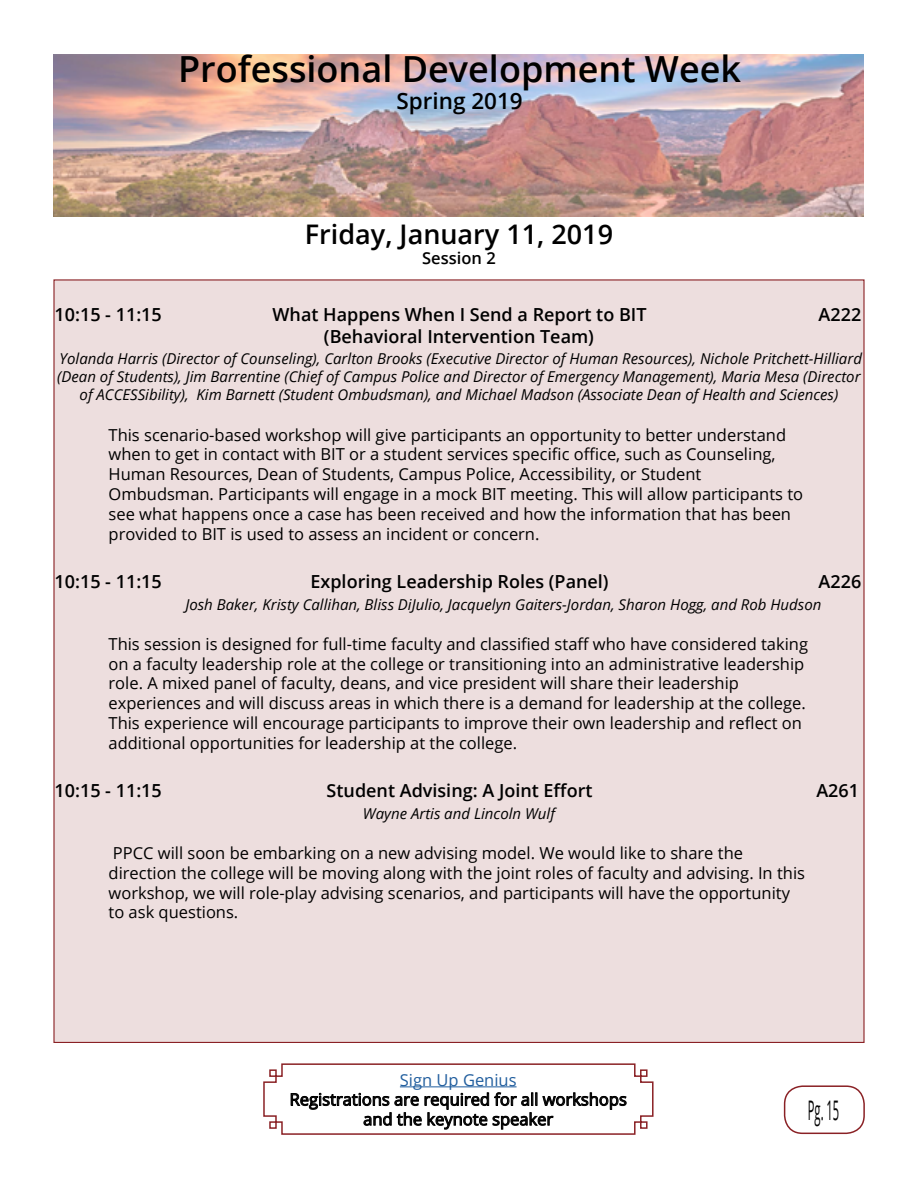
<style>
.page{position:relative;width:918px;height:1188px;background:#fff}
.page>*{position:absolute;margin:0;border:0;box-sizing:border-box;transform-origin:0 0}
.t1{font:600 36px "Open Sans";color:#000}
.t2{font:600 27px "Open Sans";color:#000}
.t3{font:27px "Open Sans";color:#000;scale:.41 1}
.t4{font:600 22.5px "Open Sans";color:#000}
.t5{font:600 18px "Open Sans";color:#000}
.t6{font:16.5px/19.8px "Open Sans";color:#000}
.t7{font:16.5px "Open Sans";color:#215e9e}
.t8{font:600 16.5px "Open Sans";color:#000}
.t9{font:italic 15px/18px "Open Sans";color:#000;text-align:center}
</style>
<div class="page">
<div style="left:784px;top:1085px;width:81px;height:49px;border:2px solid #8a2125;border-radius:18px"></div>
<img style="left:53px;top:54px;width:810px;height:163px">
<svg style="left:263px;top:1063px;width:391px;height:72px"></svg>
<div style="left:54px;top:280px;width:810px;height:762px;background:#eddede"></div>
<h1 class="t1" style="left:178px;top:44px;width:564px">Professional Development Week</h1>
<h3 class="t4" style="left:396px;top:85px;width:128px">Spring 2019</h3>
<h2 class="t2" style="left:305px;top:216px;width:310px">Friday, January 11, 2019</h2>
<p class="t8" style="left:422px;top:247px;width:75px">Session 2</p>
<p class="t5" style="left:55px;top:302px;width:109px">10:15 - 11:15</p>
<p class="t5" style="left:273px;top:302px;width:376px">What Happens When I Send a Report to BIT</p>
<p class="t5" style="left:819px;top:302px;width:44px">A222</p>
<p class="t5" style="left:324px;top:324px;width:272px">(Behavioral Intervention Team)</p>
<p class="t9" style="left:57px;top:350px;width:806px">Yolanda Harris (Director of Counseling), Carlton Brooks (Executive Director of Human Resources), Nichole Pritchett-Hilliard (Dean of Students), Jim Barrentine (Chief of Campus Police and Director of Emergency Management), Maria Mesa (Director of ACCESSibility), Kim Barnett (Student Ombudsman), and Michael Madson (Associate Dean of Health and Sciences)</p>
<p class="t6" style="left:109px;top:424px;width:696px">This scenario-based workshop will give participants an opportunity to better understand when to get in contact with BIT or a student services specific office, such as Counseling, Human Resources, Dean of Students, Campus Police, Accessibility, or Student Ombudsman. Participants will engage in a mock BIT meeting. This will allow participants to see what happens once a case has been received and how the information that has been provided to BIT is used to assess an incident or concern.</p>
<p class="t5" style="left:55px;top:569px;width:109px">10:15 - 11:15</p>
<p class="t5" style="left:310px;top:569px;width:300px">Exploring Leadership Roles (Panel)</p>
<p class="t5" style="left:819px;top:569px;width:44px">A226</p>
<p class="t9" style="left:185px;top:595px;width:637px">Josh Baker, Kristy Callihan, Bliss DiJulio, Jacquelyn Gaiters-Jordan, Sharon Hogg, and Rob Hudson</p>
<p class="t6" style="left:109px;top:633px;width:701px">This session is designed for full-time faculty and classified staff who have considered taking on a faculty leadership role at the college or transitioning into an administrative leadership role. A mixed panel of faculty, deans, and vice president will share their leadership experiences and will discuss areas in which there is a demand for leadership at the college.<br>This experience will encourage participants to improve their own leadership and reflect on additional opportunities for leadership at the college.</p>
<p class="t5" style="left:55px;top:779px;width:109px">10:15 - 11:15</p>
<p class="t5" style="left:327px;top:779px;width:267px">Student Advising: A Joint Effort</p>
<p class="t5" style="left:816px;top:779px;width:44px">A261</p>
<p class="t9" style="left:363px;top:804px;width:194px">Wayne Artis and Lincoln Wulf</p>
<p class="t6" style="left:109px;top:843px;width:698px">PPCC will soon be embarking on a new advising model. We would like to share the direction the college will be moving along with the joint roles of faculty and advising. In this workshop, we will role-play advising scenarios, and participants will have the opportunity to ask questions.</p>
<p class="t7" style="left:400px;top:1068px;width:118px">Sign Up Genius</p>
<p class="t6" style="left:290px;top:1089px;width:339px;text-align:center">Registrations are required for all workshops and the keynote speaker</p>
<h2 class="t3" style="left:808px;top:1092px;width:78px">Pg. 15</h2>
</div>
